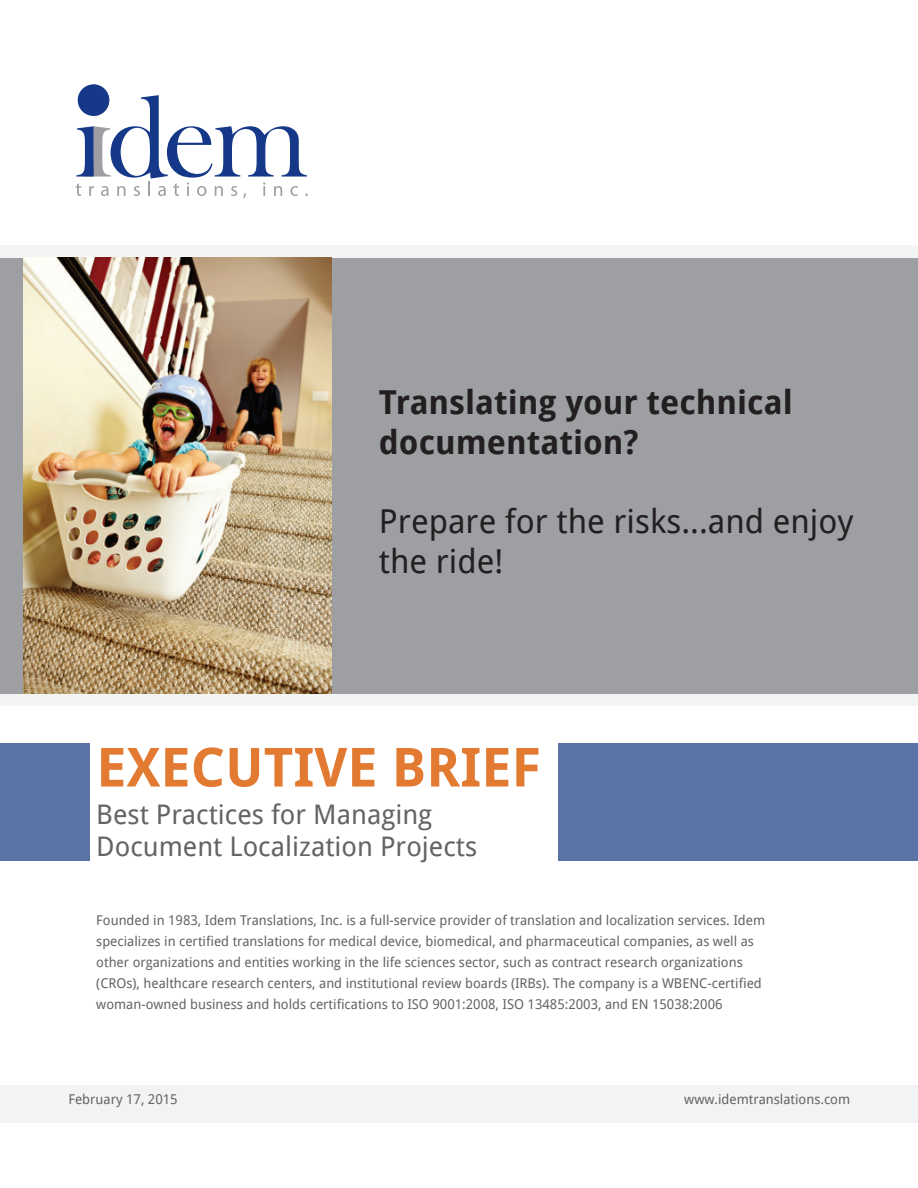
<style>
.page{position:relative;width:918px;height:1188px;background:#fff}
.page>*{position:absolute;margin:0;border:0;box-sizing:border-box;transform-origin:0 0}
.t1{font:700 54px "Droid Sans";color:#e27a32}
.t2{font:700 33px/39.6px "Droid Sans";color:#231f20}
.t3{font:33px/39.6px "Droid Sans";color:#231f20}
.t4{font:27px/32.4px "Droid Sans";color:#646464}
.t5{font:13.5px/21px "Droid Sans";color:#646464}
</style>
<div class="page">
<div style="left:0;top:245px;width:918px;height:461px;background:#f3f5f5"></div>
<div style="left:0;top:258px;width:918px;height:435px;background:#9d9fa2"></div>
<svg style="left:76px;top:84px;width:232px;height:114px"></svg>
<img style="left:23px;top:258px;width:308px;height:435px">
<div style="left:0;top:744px;width:90px;height:117px;background:#5a74a5"></div>
<div style="left:558px;top:744px;width:360px;height:117px;background:#5a74a5"></div>
<div style="left:0;top:1085px;width:918px;height:38px;background:#f2f3f4"></div>
<h2 class="t2" style="left:379px;top:383px;width:415px">Translating your technical documentation?</h2>
<h2 class="t3" style="left:379px;top:502px;width:476px">Prepare for the risks...and enjoy the ride!</h2>
<h1 class="t1" style="left:96px;top:732px;width:446px">EXECUTIVE BRIEF</h1>
<h3 class="t4" style="left:96px;top:798px;width:382px">Best Practices for Managing<br>Document Localization Projects</h3>
<p class="t5" style="left:96px;top:909px;width:670px">Founded in 1983, Idem Translations, Inc. is a full-service provider of translation and localization services. Idem specializes in certified translations for medical device, biomedical, and pharmaceutical companies, as well as other organizations and entities working in the life sciences sector, such as contract research organizations (CROs), healthcare research centers, and institutional review boards (IRBs). The company is a WBENC-certified woman-owned business and holds certifications to ISO 9001:2008, ISO 13485:2003, and EN 15038:2006</p>
<p class="t5" style="left:68px;top:1089px;width:111px">February 17, 2015</p>
<p class="t5" style="left:684px;top:1089px;width:167px">www.idemtranslations.com</p>
</div>
